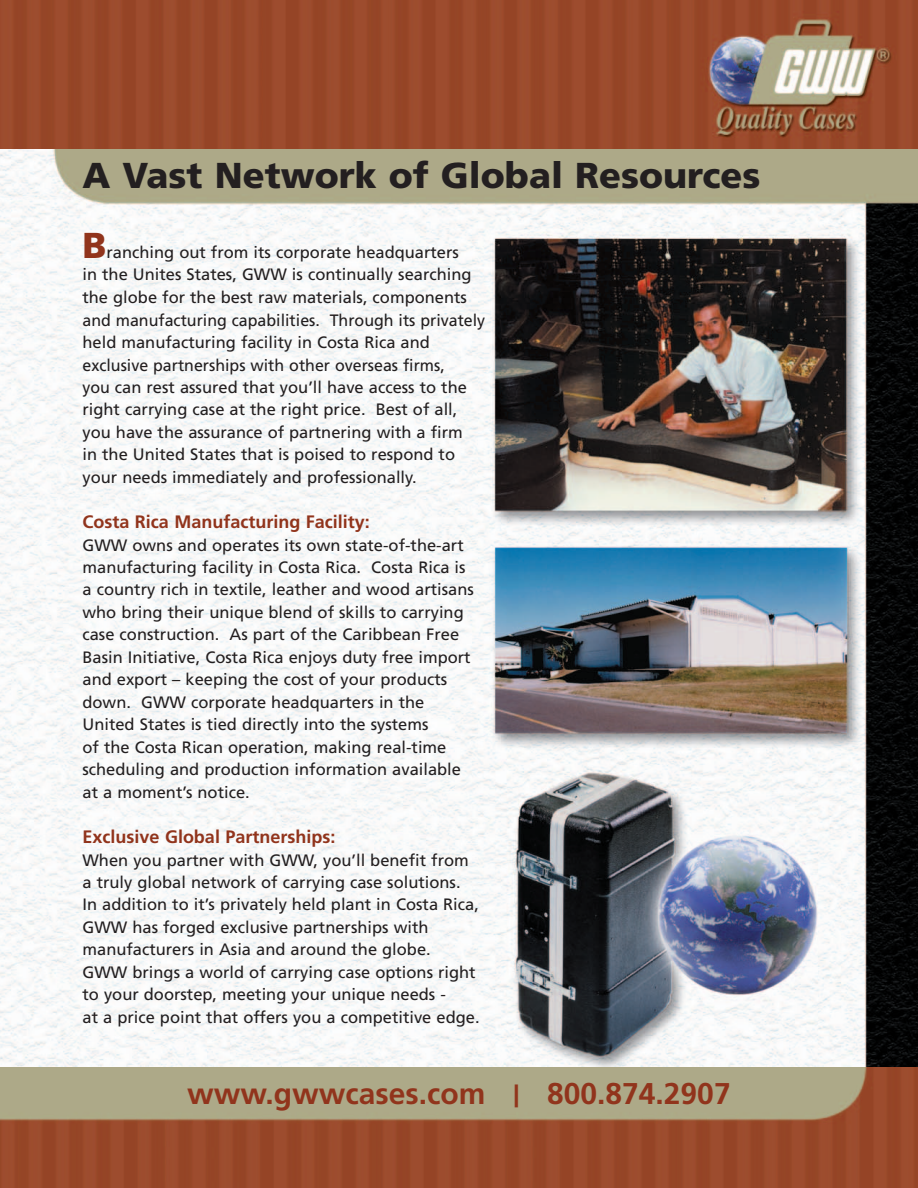
<style>
.page{position:relative;width:918px;height:1188px;background:#fff}
.page>*{position:absolute;margin:0;border:0;box-sizing:border-box;transform-origin:0 0}
.t1{font:900 36px "Frutiger";color:#231f20}
.t2{font:700 30px "Frutiger";color:#91341c}
.t3{font:700 18px "Frutiger";color:#91341c}
.t4{font:16.5px/22.5px "Frutiger";color:#231f20}
.s1{font-weight:900;font-size:36px;color:#91341c}
</style>
<div class="page">
<img style="left:0;top:1066px;width:918px;height:122px">
<img style="left:0;top:148px;width:918px;height:918px">
<svg style="left:0;top:0;width:918px;height:148px;background:#9a5033"></svg>
<h1 class="t1" style="left:82px;top:161px;width:680px">A Vast Network of Global Resources</h1>
<p class="t4" style="left:82px;top:242px;width:404px"><span class="s1">B</span>ranching out from its corporate headquarters<br>in the Unites States, GWW is continually searching the globe for the best raw materials, components and manufacturing capabilities. Through its privately held manufacturing facility in Costa Rica and exclusive partnerships with other overseas firms,<br>you can rest assured that you’ll have access to the right carrying case at the right price. Best of all, you have the assurance of partnering with a firm<br>in the United States that is poised to respond to your needs immediately and professionally.</p>
<p class="t3" style="left:82px;top:514px;width:289px">Costa Rica Manufacturing Facility:</p>
<p class="t4" style="left:82px;top:535px;width:393px">GWW owns and operates its own state-of-the-art manufacturing facility in Costa Rica. Costa Rica is a country rich in textile, leather and wood artisans who bring their unique blend of skills to carrying case construction. As part of the Caribbean Free Basin Initiative, Costa Rica enjoys duty free import and export – keeping the cost of your products down. GWW corporate headquarters in the United States is tied directly into the systems<br>of the Costa Rican operation, making real-time scheduling and production information available at a moment’s notice.</p>
<p class="t3" style="left:82px;top:830px;width:254px">Exclusive Global Partnerships:</p>
<p class="t4" style="left:82px;top:850px;width:399px">When you partner with GWW, you’ll benefit from a truly global network of carrying case solutions.<br>In addition to it’s privately held plant in Costa Rica, GWW has forged exclusive partnerships with manufacturers in Asia and around the globe.<br>GWW brings a world of carrying case options right to your doorstep, meeting your unique needs -<br>at a price point that offers you a competitive edge.</p>
<h2 class="t2" style="left:187px;top:1081px;width:545px">www.gwwcases.com | 800.874.2907</h2>
</div>
